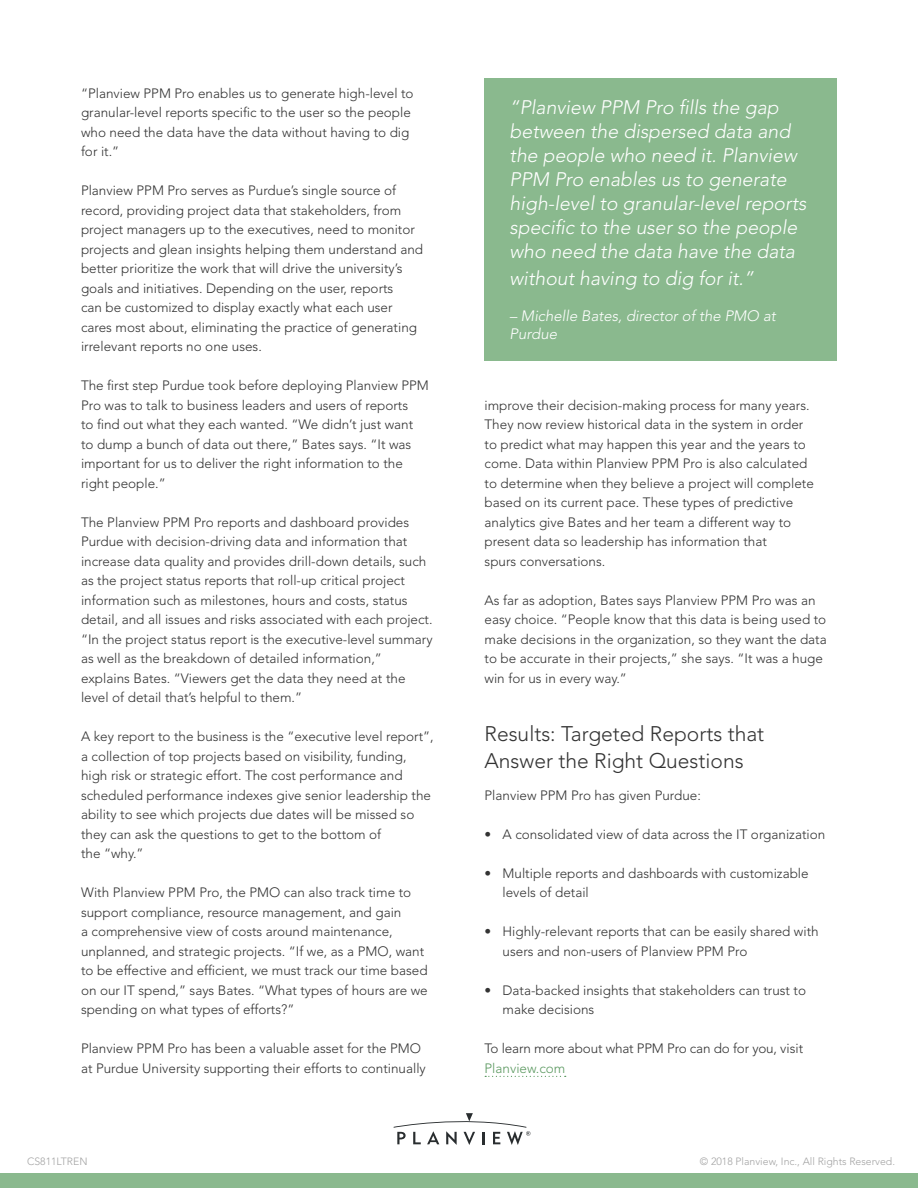
<style>
.page{position:relative;width:918px;height:1188px;background:#fff}
.page>*{position:absolute;margin:0;border:0;box-sizing:border-box;transform-origin:0 0}
.Section_Header{font:300 21px/27px "Avenir LT Std";color:#333}
.Quote_A{font:italic 300 19.5px/24px "Avenir LT Std";color:#fff}
.Quotee{font:italic 300 15px/18px "Avenir LT Std";color:#fff}
.Basic_Content{font:300 13.5px/19.5px "Avenir LT Std";color:#333}
.t1{font:300 10.5px "Avenir LT Std";color:#a3a3a3}
.s1{color:#5c9961}
</style>
<div class="page">
<svg style="left:394px;top:1113px;width:136px;height:32px"></svg>
<div style="left:0;top:1173px;width:918px;height:15px;background:#8ab98e"></div>
<svg style="left:485px;top:1076px;width:81px;height:1px"></svg>
<div style="left:484px;top:78px;width:353px;height:283px;background:#8ab98e"></div>
<p class="Basic_Content" style="left:81px;top:83px;width:334px">“Planview PPM Pro enables us to generate high-level to granular-level reports specific to the user so the people who need the data have the data without having to dig for it.”</p>
<p class="Basic_Content" style="left:81px;top:181px;width:344px">Planview PPM Pro serves as Purdue’s single source of record, providing project data that stakeholders, from project managers up to the executives, need to monitor projects and glean insights helping them understand and better prioritize the work that will drive the university’s goals and initiatives. Depending on the user, reports<br>can be customized to display exactly what each user cares most about, eliminating the practice of generating irrelevant reports no one uses.</p>
<p class="Basic_Content" style="left:81px;top:376px;width:349px">The first step Purdue took before deploying Planview PPM Pro was to talk to business leaders and users of reports<br>to find out what they each wanted. “We didn’t just want to dump a bunch of data out there,” Bates says. “It was important for us to deliver the right information to the right people.”</p>
<p class="Basic_Content" style="left:81px;top:512px;width:353px">The Planview PPM Pro reports and dashboard provides Purdue with decision-driving data and information that increase data quality and provides drill-down details, such as the project status reports that roll-up critical project information such as milestones, hours and costs, status detail, and all issues and risks associated with each project. “In the project status report is the executive-level summary as well as the breakdown of detailed information,” explains Bates. “Viewers get the data they need at the level of detail that’s helpful to them.”</p>
<p class="Basic_Content" style="left:81px;top:727px;width:354px">A key report to the business is the “executive level report”, a collection of top projects based on visibility, funding, high risk or strategic effort. The cost performance and scheduled performance indexes give senior leadership the ability to see which projects due dates will be missed so they can ask the questions to get to the bottom of<br>the “why.”</p>
<p class="Basic_Content" style="left:81px;top:883px;width:348px">With Planview PPM Pro, the PMO can also track time to support compliance, resource management, and gain<br>a comprehensive view of costs around maintenance, unplanned, and strategic projects. “If we, as a PMO, want to be effective and efficient, we must track our time based on our IT spend,” says Bates. “What types of hours are we spending on what types of efforts?”</p>
<p class="Basic_Content" style="left:81px;top:1039px;width:346px">Planview PPM Pro has been a valuable asset for the PMO at Purdue University supporting their efforts to continually</p>
<p class="Quote_A" style="left:510px;top:96px;width:298px">“Planview PPM Pro fills the gap between the dispersed data and the people who need it. Planview<br>PPM Pro enables us to generate high-level to granular-level reports specific to the user so the people who need the data have the data</p>
<p class="Quote_A" style="left:510px;top:267px;width:246px">without having to dig for it.”</p>
<p class="Quotee" style="left:510px;top:307px;width:268px">– Michelle Bates, director of the PMO at<br>Purdue</p>
<p class="Basic_Content" style="left:485px;top:395px;width:331px">improve their decision-making process for many years.<br>They now review historical data in the system in order to predict what may happen this year and the years to come. Data within Planview PPM Pro is also calculated to determine when they believe a project will complete based on its current pace. These types of predictive analytics give Bates and her team a different way to present data so leadership has information that<br>spurs conversations.</p>
<p class="Basic_Content" style="left:485px;top:590px;width:344px">As far as adoption, Bates says Planview PPM Pro was an easy choice. “People know that this data is being used to make decisions in the organization, so they want the data to be accurate in their projects,” she says. “It was a huge win for us in every way.”</p>
<p class="Section_Header" style="left:485px;top:720px;width:281px">Results: Targeted Reports that<br>Answer the Right Questions</p>
<p class="Basic_Content" style="left:485px;top:785px;width:218px">Planview PPM Pro has given Purdue:</p>
<p class="Basic_Content" style="left:485px;top:824px;width:342px">• A consolidated view of data across the IT organization</p>
<p class="Basic_Content" style="left:503px;top:863px;width:308px;text-indent:-18px">• Multiple reports and dashboards with customizable levels of detail</p>
<p class="Basic_Content" style="left:503px;top:922px;width:318px;text-indent:-18px">• Highly-relevant reports that can be easily shared with users and non-users of Planview PPM Pro</p>
<p class="Basic_Content" style="left:503px;top:980px;width:305px;text-indent:-18px">• Data-backed insights that stakeholders can trust to make decisions</p>
<p class="Basic_Content" style="left:485px;top:1039px;width:320px">To learn more about what PPM Pro can do for you, visit<br><span class="s1">Planview.com</span></p>
<p class="t1" style="left:27px;top:1155px;width:62px">CS811LTREN</p>
<p class="t1" style="left:700px;top:1155px;width:197px">© 2018 Planview, Inc., All Rights Reserved.</p>
</div>
